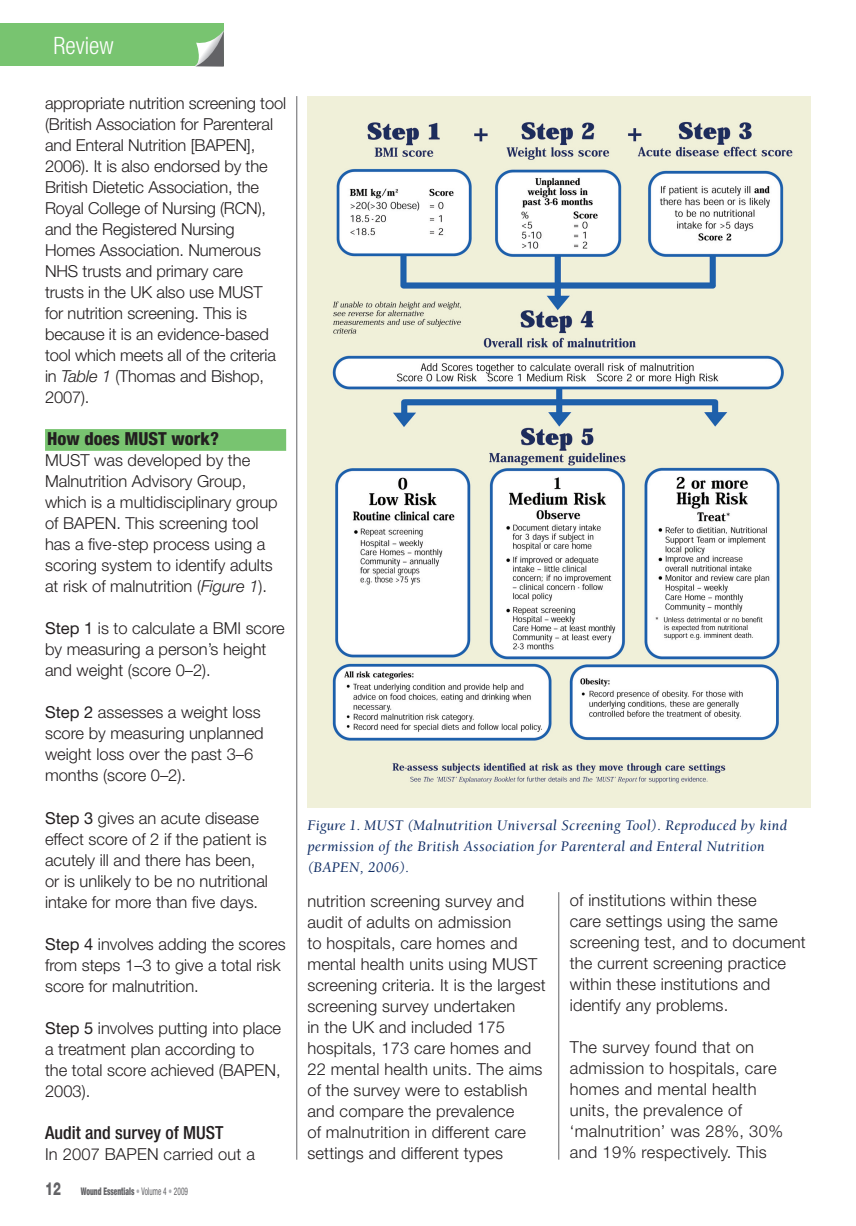
<style>
.page{position:relative;width:856px;height:1226px;background:#fff}
.page>*{position:absolute;margin:0;border:0;box-sizing:border-box;transform-origin:0 0}
.t1{font:300 condensed 24px "Helvetica Neue";color:#fff}
.t2{font:500 condensed 18px "Helvetica Neue";color:#231f20}
.t3{font:800 condensed 18px "Helvetica Neue";color:#231f20}
.t4{font:300 16.5px/21px "Helvetica Neue";color:#231f20}
.t5{font:300 16.5px/21px "Helvetica Neue";letter-spacing:.02em;color:#231f20}
.t6{font:italic 15px/21px "Berkeley";letter-spacing:.02em;color:#0f2d65}
.t7{font:900 condensed 10.5px "Helvetica Neue";color:#636366;scale:.7 1}
.s1{font-style:italic}
.s2{font-weight:400}
.s3{font-weight:800;font-stretch:normal;font-size:18px}
.s4{font-weight:400;color:#adaeb2}
</style>
<div class="page">
<div style="left:0;top:24px;width:224px;height:42px;background:#78c470"></div>
<svg style="left:195px;top:30px;width:29px;height:36px"></svg>
<div style="left:45px;top:429px;width:241px;height:22px;background:#78c470"></div>
<hr style="left:296px;top:96px;width:1px;height:1063px;background:#636366">
<hr style="left:558px;top:892px;width:1px;height:267px;background:#636366">
<img style="left:307px;top:96px;width:503px;height:711px">
<h1 class="t1" style="left:54px;top:32px;width:61px">Review</h1>
<p class="t4" style="left:45px;top:92px;width:242px">appropriate nutrition screening tool (British Association for Parenteral and Enteral Nutrition [BAPEN],<br>2006). It is also endorsed by the<br>British Dietetic Association, the<br>Royal College of Nursing (RCN), and the Registered Nursing<br>Homes Association. Numerous<br>NHS trusts and primary care<br>trusts in the UK also use MUST<br>for nutrition screening. This is because it is an evidence-based tool which meets all of the criteria in <span class="s1">Table 1</span> (Thomas and Bishop,<br>2007).</p>
<p class="t3" style="left:47px;top:428px;width:173px">How does MUST work?</p>
<p class="t4" style="left:45px;top:449px;width:234px">MUST was developed by the<br>Malnutrition Advisory Group, which is a multidisciplinary group of BAPEN. This screening tool has a five-step process using a scoring system to identify adults at risk of malnutrition (<span class="s1">Figure 1</span>).</p>
<p class="t4" style="left:45px;top:617px;width:241px"><span class="s2">Step 1</span> is to calculate a BMI score by measuring a person’s height and weight (score 0–2).</p>
<p class="t4" style="left:45px;top:701px;width:220px"><span class="s2">Step 2</span> assesses a weight loss score by measuring unplanned weight loss over the past 3–6 months (score 0–2).</p>
<p class="t4" style="left:45px;top:806px;width:224px"><span class="s2">Step 3</span> gives an acute disease effect score of 2 if the patient is acutely ill and there has been, or is unlikely to be no nutritional intake for more than five days.</p>
<p class="t4" style="left:45px;top:932px;width:242px"><span class="s2">Step 4</span> involves adding the scores from steps 1–3 to give a total risk score for malnutrition.</p>
<p class="t4" style="left:45px;top:1016px;width:237px"><span class="s2">Step 5</span> involves putting into place a treatment plan according to<br>the total score achieved (BAPEN,<br>2003).</p>
<p class="t2" style="left:45px;top:1121px;width:180px">Audit and survey of MUST</p>
<p class="t4" style="left:45px;top:1142px;width:211px">In 2007 BAPEN carried out a</p>
<p class="t7" style="left:45px;top:1184px;width:206px"><span class="s3">12</span> Wound Essentials <span class="s4">•</span> <span class="s2">Volume 4</span> <span class="s4">•</span> <span class="s2">2009</span></p>
<p class="t6" style="left:307px;top:815px;width:481px">Figure 1. MUST (Malnutrition Universal Screening Tool). Reproduced by kind permission of the British Association for Parenteral and Enteral Nutrition (BAPEN, 2006).</p>
<p class="t4" style="left:307px;top:889px;width:240px">nutrition screening survey and audit of adults on admission<br>to hospitals, care homes and mental health units using MUST screening criteria. It is the largest screening survey undertaken<br>in the UK and included 175 hospitals, 173 care homes and<br>22 mental health units. The aims of the survey were to establish and compare the prevalence<br>of malnutrition in different care settings and different types</p>
<p class="t4" style="left:569px;top:889px;width:237px">of institutions within these<br>care settings using the same screening test, and to document the current screening practice within these institutions and identify any problems.</p>
<p class="t5" style="left:569px;top:1036px;width:215px">The survey found that on admission to hospitals, care homes and mental health units, the prevalence of ‘malnutrition’ was 28%, 30% and 19% respectively. This</p>
</div>
